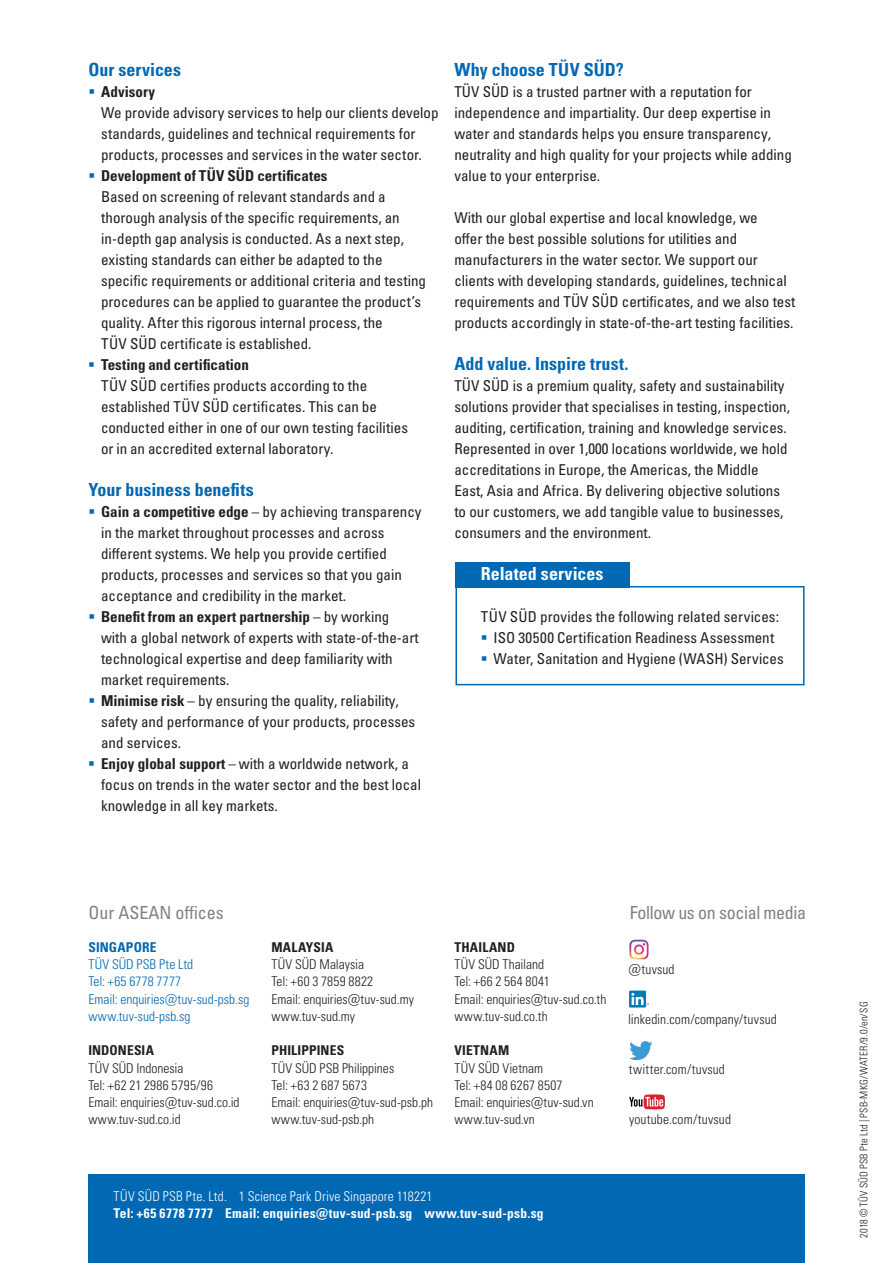
<style>
.page{position:relative;width:893px;height:1263px;background:#fff}
.page>*{position:absolute;margin:0;border:0;box-sizing:border-box;transform-origin:0 0}
.t1{font:18px "Univers LTCYR 67 Bold Cond";color:#0168b3}
.t2{font:condensed 18px "Univers LTCYR 57";letter-spacing:-.02em;color:#808285}
.t3{font:condensed 18px "Univers LTCYR 57";color:#808285}
.t4{font:18px "Univers LTCYR 67 Bold Cond";letter-spacing:.005em;color:#fff}
.t5{font:condensed 15px/21px "Univers LTCYR 57";color:#231f20}
.t6{font:15px "Univers LTCYR 67 Bold Cond";color:#231f20}
.t7{font:13.5px/17.2px "Univers LTCYR 47 Light Cond";letter-spacing:.005em;color:#231f20}
.t8{font:13.5px/17.2px "Univers LTCYR 47 Light Cond";letter-spacing:.005em;color:#0168b3}
.t9{font:13.5px "Univers LTCYR 67 Bold Cond";letter-spacing:.02em;color:#fff}
.t10{font:13.5px "Univers LTCYR 47 Light Cond";letter-spacing:.015em;color:#fff}
.t11{font:13.5px "Univers LTCYR 67 Bold Cond";letter-spacing:.015em;color:#231f20}
.t12{font:13.5px "Univers LTCYR 67 Bold Cond";letter-spacing:.01em;color:#0168b3}
.t13{font:10.5px "Univers LTCYR 47 Light Cond";letter-spacing:.015em;color:#231f20}
.s1{font-family:"Univers LTCYR 67 Bold Cond";font-stretch:normal}
.s2{font-family:"Univers LTCYR 57";font-stretch:condensed}
</style>
<div class="page">
<div style="left:88px;top:1174px;width:717px;height:89px;background:#0168b3"></div>
<img style="left:629px;top:939px;width:20px;height:21px">
<svg style="left:629px;top:1041px;width:24px;height:19px"></svg>
<div style="left:629px;top:990px;width:17px;height:17px;background:#007bb6"></div>
<svg style="left:631px;top:993px;width:18px;height:12px"></svg>
<svg style="left:629px;top:1094px;width:36px;height:15px"></svg>
<div style="left:455px;top:562px;width:175px;height:25px;background:#0168b3"></div>
<div style="left:455px;top:586px;width:350px;height:99px;border:2px solid #0168b3"></div>
<p class="t1" style="left:88px;top:59px;width:94px">Our services</p>
<p class="t6" style="left:101px;top:83px;width:56px">Advisory</p>
<p class="t5" style="left:101px;top:102px;width:339px">We provide advisory services to help our clients develop standards, guidelines and technical requirements for products, processes and services in the water sector.</p>
<p class="t6" style="left:101px;top:167px;width:228px">Development of TÜV SÜD certificates</p>
<p class="t5" style="left:101px;top:186px;width:327px">Based on screening of relevant standards and a thorough analysis of the specific requirements, an in-depth gap analysis is conducted. As a next step, existing standards can either be adapted to the specific requirements or additional criteria and testing procedures can be applied to guarantee the product’s quality. After this rigorous internal process, the<br>TÜV SÜD certificate is established.</p>
<p class="t6" style="left:101px;top:356px;width:149px">Testing and certification</p>
<p class="t5" style="left:101px;top:375px;width:309px">TÜV SÜD certifies products according to the established TÜV SÜD certificates. This can be conducted either in one of our own testing facilities or in an accredited external laboratory.</p>
<p class="t1" style="left:88px;top:479px;width:167px">Your business benefits</p>
<p class="t5" style="left:101px;top:501px;width:322px"><span class="s1">Gain a competitive edge</span> – by achieving transparency in the market throughout processes and across different systems. We help you provide certified products, processes and services so that you gain acceptance and credibility in the market.</p>
<p class="t6" style="left:101px;top:608px;width:290px">Benefit from an expert partnership <span class="s2">– by working</span></p>
<p class="t5" style="left:101px;top:627px;width:321px">with a global network of experts with state-of-the-art technological expertise and deep familiarity with market requirements.<br><span class="s1">Minimise risk</span> – by ensuring the quality, reliability, safety and performance of your products, processes and services.<br><span class="s1">Enjoy global support</span> – with a worldwide network, a focus on trends in the water sector and the best local knowledge in all key markets.</p>
<p class="t1" style="left:454px;top:59px;width:171px">Why choose TÜV SÜD?</p>
<p class="t5" style="left:454px;top:81px;width:339px">TÜV SÜD is a trusted partner with a reputation for independence and impartiality. Our deep expertise in water and standards helps you ensure transparency, neutrality and high quality for your projects while adding value to your enterprise.</p>
<p class="t5" style="left:454px;top:207px;width:342px">With our global expertise and local knowledge, we<br>offer the best possible solutions for utilities and manufacturers in the water sector. We support our clients with developing standards, guidelines, technical requirements and TÜV SÜD certificates, and we also test products accordingly in state-of-the-art testing facilities.</p>
<p class="t1" style="left:454px;top:353px;width:176px">Add value. Inspire trust.</p>
<p class="t5" style="left:454px;top:375px;width:337px">TÜV SÜD is a premium quality, safety and sustainability solutions provider that specialises in testing, inspection, auditing, certification, training and knowledge services.<br>Represented in over 1,000 locations worldwide, we hold accreditations in Europe, the Americas, the Middle East, Asia and Africa. By delivering objective solutions to our customers, we add tangible value to businesses, consumers and the environment.</p>
<p class="t4" style="left:481px;top:563px;width:124px">Related services</p>
<p class="t5" style="left:493px;top:606px;width:292px;text-indent:-13px">TÜV SÜD provides the following related services:<br>ISO 30500 Certification Readiness Assessment<br>Water, Sanitation and Hygiene (WASH) Services</p>
<p class="t3" style="left:88px;top:901px;width:137px">Our ASEAN offices</p>
<p class="t12" style="left:88px;top:939px;width:70px">SINGAPORE</p>
<p class="t8" style="left:88px;top:955px;width:162px">TÜV SÜD PSB Pte Ltd<br>Tel: +65 6778 7777<br>Email: enquiries@tuv-sud-psb.sg www.tuv-sud-psb.sg</p>
<p class="t11" style="left:88px;top:1042px;width:67px">INDONESIA</p>
<p class="t7" style="left:88px;top:1058px;width:153px">TÜV SÜD Indonesia<br>Tel: +62 21 2986 5795/96<br>Email: enquiries@tuv-sud.co.id www.tuv-sud.co.id</p>
<p class="t11" style="left:271px;top:939px;width:63px">MALAYSIA</p>
<p class="t7" style="left:271px;top:955px;width:144px">TÜV SÜD Malaysia<br>Tel: +60 3 7859 8822<br>Email: enquiries@tuv-sud.my www.tuv-sud.my</p>
<p class="t11" style="left:271px;top:1042px;width:74px">PHILIPPINES</p>
<p class="t7" style="left:271px;top:1058px;width:163px">TÜV SÜD PSB Philippines<br>Tel: +63 2 687 5673<br>Email: enquiries@tuv-sud-psb.ph www.tuv-sud-psb.ph</p>
<p class="t11" style="left:454px;top:939px;width:62px">THAILAND</p>
<p class="t7" style="left:454px;top:955px;width:154px">TÜV SÜD Thailand<br>Tel: +66 2 564 8041<br>Email: enquiries@tuv-sud.co.th www.tuv-sud.co.th</p>
<p class="t11" style="left:454px;top:1042px;width:57px">VIETNAM</p>
<p class="t7" style="left:454px;top:1058px;width:141px">TÜV SÜD Vietnam<br>Tel: +84 08 6267 8507<br>Email: enquiries@tuv-sud.vn www.tuv-sud.vn</p>
<p class="t2" style="left:630px;top:901px;width:178px">Follow us on social media</p>
<p class="t7" style="left:629px;top:960px;width:47px">@tuvsud</p>
<p class="t7" style="left:628px;top:1010px;width:150px">linkedin.com/company/tuvsud</p>
<p class="t7" style="left:629px;top:1060px;width:98px">twitter.com/tuvsud</p>
<p class="t7" style="left:629px;top:1110px;width:104px">youtube.com/tuvsud</p>
<p class="t10" style="left:114px;top:1187px;width:320px">TÜV SÜD PSB Pte. Ltd. 1 Science Park Drive Singapore 118221</p>
<p class="t9" style="left:114px;top:1204px;width:432px">Tel: +65 6778 7777 Email: enquiries@tuv-sud-psb.sg www.tuv-sud-psb.sg</p>
<p class="t13" style="left:857px;top:1238px;width:238px;rotate:-90deg">2018 © TÜV SÜD PSB Pte Ltd | PSB-MKG/WATER/9.0/en/SG</p>
</div>
